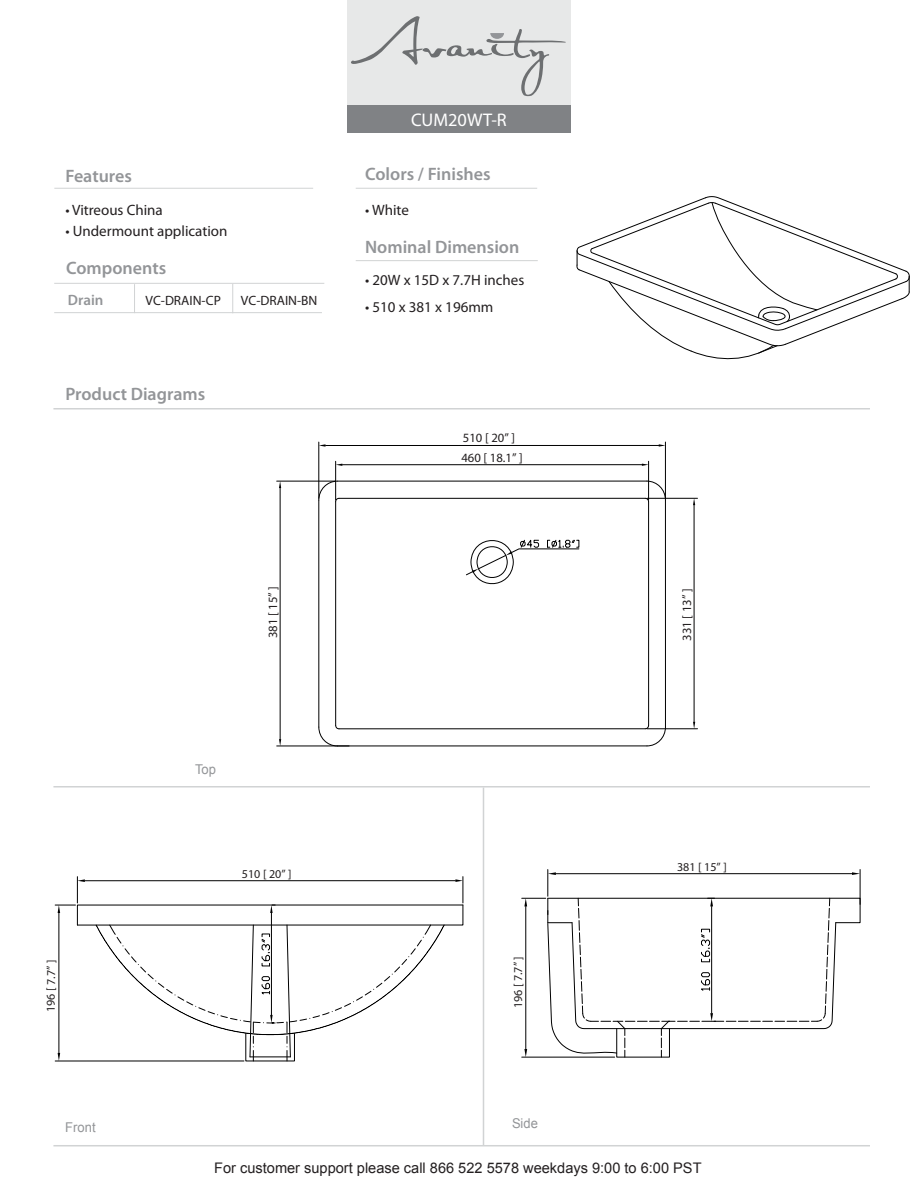
<style>
.page{position:relative;width:918px;height:1188px;background:#fff}
.page>*{position:absolute;margin:0;border:0;box-sizing:border-box;transform-origin:0 0}
.t1{font:18.3px "Myriad Pro";color:#fff}
.t2{font:600 18px "Myriad Pro";color:#939598}
.t3{font:15px "Myriad Pro";color:#231f20}
.t4{font:600 15px "Myriad Pro";color:#939598}
.t5{font:14.55px "Arial";color:#231f20}
.t6{font:13.5px "Myriad Pro";color:#231f20}
.t7{font:13.5px "Arial";color:#939598;scale:.96 1}
.t8{font:12.6px/20px "Myriad Pro";color:#231f20}
.t9{font:12px "Myriad Pro";color:#231f20}
</style>
<div class="page">
<div style="left:347px;top:0;width:223px;height:106px;background:#e7e8e8"></div>
<svg style="left:351px;top:16px;width:215px;height:80px"></svg>
<div style="left:347px;top:106px;width:223px;height:27px;background:#808285"></div>
<hr style="left:53px;top:408px;width:817px;height:2px;background:#d1d3d4">
<hr style="left:356px;top:188px;width:181px;height:1px;background:#d1d3d4">
<hr style="left:356px;top:260px;width:182px;height:1px;background:#d1d3d4">
<hr style="left:54px;top:188px;width:259px;height:1px;background:#d1d3d4">
<hr style="left:54px;top:312px;width:268px;height:1px;background:#d1d3d4">
<hr style="left:53px;top:786px;width:817px;height:2px;background:#d1d3d4">
<hr style="left:53px;top:1145px;width:817px;height:1px;background:#d1d3d4">
<hr style="left:54px;top:283px;width:270px;height:1px;background:#d1d3d4">
<svg style="left:134px;top:284px;width:1px;height:28px"></svg>
<svg style="left:232px;top:284px;width:1px;height:28px"></svg>
<hr style="left:483px;top:787px;width:1px;height:359px;background:#d1d3d4">
<svg style="left:577px;top:196px;width:333px;height:164px"></svg>
<hr style="left:335px;top:502px;width:1px;height:223px;background:#000">
<hr style="left:339px;top:728px;width:306px;height:1px;background:#000">
<hr style="left:648px;top:502px;width:1px;height:223px;background:#000">
<hr style="left:339px;top:498px;width:306px;height:1px;background:#000">
<svg style="left:318px;top:480px;width:22px;height:22px"></svg>
<hr style="left:318px;top:500px;width:1px;height:227px;background:#000">
<svg style="left:318px;top:725px;width:22px;height:21px"></svg>
<hr style="left:337px;top:746px;width:310px;height:1px;background:#000">
<svg style="left:645px;top:725px;width:21px;height:22px"></svg>
<hr style="left:665px;top:500px;width:1px;height:227px;background:#000">
<svg style="left:645px;top:480px;width:21px;height:22px"></svg>
<hr style="left:337px;top:481px;width:310px;height:1px;background:#000">
<hr style="left:280px;top:488px;width:1px;height:251px;background:#000">
<hr style="left:277px;top:481px;width:59px;height:1px;background:#000">
<hr style="left:277px;top:746px;width:72px;height:1px;background:#000">
<svg style="left:279px;top:739px;width:2px;height:7px"></svg>
<svg style="left:279px;top:481px;width:2px;height:7px"></svg>
<hr style="left:318px;top:442px;width:1px;height:56px;background:#000">
<hr style="left:665px;top:442px;width:1px;height:56px;background:#000">
<hr style="left:326px;top:445px;width:333px;height:1px;background:#000">
<svg style="left:319px;top:444px;width:7px;height:3px"></svg>
<svg style="left:659px;top:444px;width:6px;height:3px"></svg>
<svg style="left:466px;top:539px;width:114px;height:46px"></svg>
<hr style="left:342px;top:464px;width:300px;height:1px;background:#000">
<hr style="left:648px;top:461px;width:1px;height:39px;background:#000">
<hr style="left:335px;top:461px;width:1px;height:39px;background:#000">
<svg style="left:336px;top:464px;width:6px;height:2px"></svg>
<svg style="left:642px;top:464px;width:7px;height:2px"></svg>
<hr style="left:647px;top:498px;width:51px;height:1px;background:#000">
<hr style="left:647px;top:728px;width:51px;height:1px;background:#000">
<hr style="left:694px;top:505px;width:1px;height:217px;background:#000">
<svg style="left:693px;top:498px;width:2px;height:7px"></svg>
<svg style="left:693px;top:722px;width:2px;height:7px"></svg>
<hr style="left:55px;top:1061px;width:189px;height:1px;background:#000">
<svg style="left:55px;top:877px;width:409px;height:184px"></svg>
<svg style="left:522px;top:870px;width:339px;height:188px"></svg>
<p class="t2" style="left:65px;top:166px;width:68px">Features</p>
<p class="t3" style="left:65px;top:202px;width:99px">• Vitreous China</p>
<p class="t3" style="left:65px;top:223px;width:164px">• Undermount application</p>
<p class="t2" style="left:66px;top:258px;width:102px">Components</p>
<p class="t4" style="left:68px;top:292px;width:37px">Drain</p>
<p class="t6" style="left:145px;top:293px;width:77px">VC-DRAIN-CP</p>
<p class="t6" style="left:241px;top:293px;width:78px">VC-DRAIN-BN</p>
<p class="t2" style="left:65px;top:384px;width:141px">Product Diagrams</p>
<p class="t1" style="left:411px;top:110px;width:97px">CUM20WT-R</p>
<p class="t2" style="left:365px;top:164px;width:127px">Colors / Finishes</p>
<p class="t3" style="left:365px;top:202px;width:45px">• White</p>
<p class="t2" style="left:365px;top:237px;width:156px">Nominal Dimension</p>
<p class="t3" style="left:365px;top:272px;width:161px">• 20W x 15D x 7.7H inches</p>
<p class="t3" style="left:365px;top:299px;width:130px">• 510 x 381 x 196mm</p>
<p class="t8" style="left:461px;top:428px;width:63px">510 [ 20” ]<br>460 [ 18.1” ]</p>
<p class="t8" style="left:263px;top:638px;width:54px;rotate:-90deg">381 [ 15” ]</p>
<p class="t8" style="left:677px;top:641px;width:54px;rotate:-90deg">331 [ 13” ]</p>
<p class="t7" style="left:195px;top:761px;width:23px">Top</p>
<p class="t9" style="left:242px;top:868px;width:51px">510 [ 20” ]</p>
<p class="t9" style="left:677px;top:860px;width:51px">381 [ 15” ]</p>
<p class="t9" style="left:44px;top:1012px;width:54px;rotate:-90deg">196 [ 7.7” ]</p>
<p class="t9" style="left:512px;top:1008px;width:54px;rotate:-90deg">196 [ 7.7” ]</p>
<p class="t7" style="left:65px;top:1118px;width:33px">Front</p>
<p class="t7" style="left:512px;top:1115px;width:29px">Side</p>
<p class="t5" style="left:214px;top:1158px;width:489px">For customer support please call 866 522 5578 weekdays 9:00 to 6:00 PST</p>
</div>
